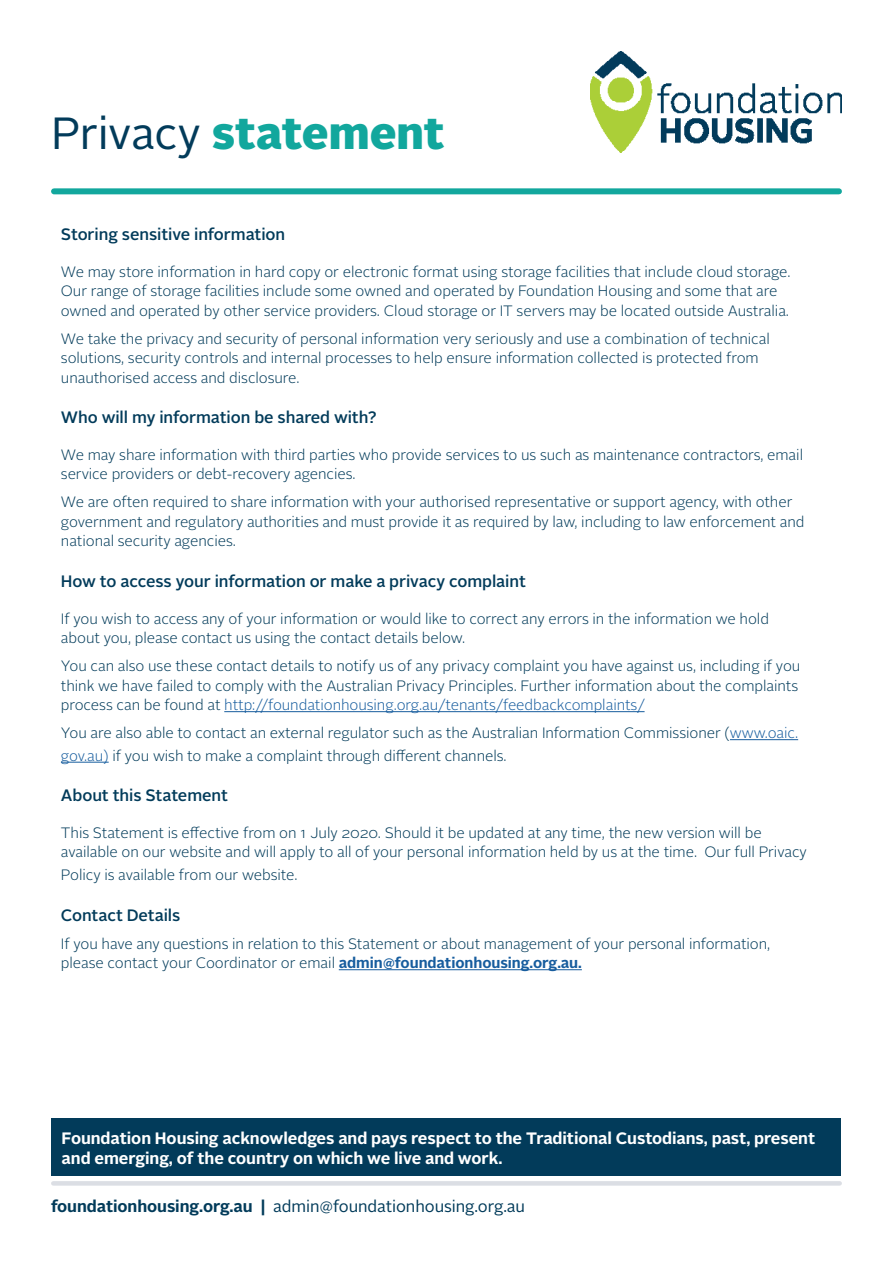
<style>
.page{position:relative;width:893px;height:1263px;background:#fff}
.page>*{position:absolute;margin:0;border:0;box-sizing:border-box;transform-origin:0 0}
.Title_Small{font:900 45px "Alright Sans";letter-spacing:-.005em;color:#12a79d}
.t1{font:500 16.5px "Alright Sans";letter-spacing:-.005em;color:#023b5a}
.Body{font:700 16.5px/19.5px "Alright Sans";letter-spacing:-.005em;color:#fff}
.t2{font:16.5px "Alright Sans";letter-spacing:-.005em;color:#023b5a}
.Body-2{font:300 15px/19.5px "Alright Sans";letter-spacing:-.005em;color:#023b5a}
.s1{font-weight:400;color:#023b5a}
.s2{color:#175d9e}
.s3{font-weight:700;color:#175d9e}
.s4{font-weight:700}
</style>
<div class="page">
<div style="left:54px;top:188px;width:785px;height:6px;background:#12a79d"></div>
<img style="left:591px;top:52px;width:251px;height:101px">
<hr style="left:53px;top:1181px;width:787px;height:4px;background:#dbdee4">
<hr style="left:224px;top:711px;width:421px;height:1px;background:#175d9e">
<hr style="left:730px;top:739px;width:68px;height:1px;background:#175d9e">
<hr style="left:61px;top:762px;width:48px;height:1px;background:#175d9e">
<hr style="left:339px;top:969px;width:243px;height:1px;background:#175d9e">
<div style="left:52px;top:1118px;width:789px;height:57px;background:#023b5a"></div>
<p class="Title_Small" style="left:51px;top:101px;width:395px"><span class="s1">Privacy</span> statement</p>
<h2 class="t1" style="left:61px;top:223px;width:226px">Storing sensitive information</h2>
<p class="Body-2" style="left:61px;top:262px;width:731px">We may store information in hard copy or electronic format using storage facilities that include cloud storage.<br>Our range of storage facilities include some owned and operated by Foundation Housing and some that are owned and operated by other service providers. Cloud storage or IT servers may be located outside Australia.</p>
<p class="Body-2" style="left:61px;top:329px;width:710px">We take the privacy and security of personal information very seriously and use a combination of technical solutions, security controls and internal processes to help ensure information collected is protected from unauthorised access and disclosure.</p>
<h2 class="t1" style="left:61px;top:406px;width:317px">Who will my information be shared with?</h2>
<p class="Body-2" style="left:61px;top:445px;width:744px">We may share information with third parties who provide services to us such as maintenance contractors, email service providers or debt-recovery agencies.</p>
<p class="Body-2" style="left:61px;top:493px;width:745px">We are often required to share information with your authorised representative or support agency, with other government and regulatory authorities and must provide it as required by law, including to law enforcement and national security agencies.</p>
<h2 class="t1" style="left:61px;top:570px;width:466px">How to access your information or make a privacy complaint</h2>
<p class="Body-2" style="left:61px;top:609px;width:710px">If you wish to access any of your information or would like to correct any errors in the information we hold about you, please contact us using the contact details below.</p>
<p class="Body-2" style="left:61px;top:656px;width:741px">You can also use these contact details to notify us of any privacy complaint you have against us, including if you think we have failed to comply with the Australian Privacy Principles. Further information about the complaints process can be found at <span class="s2">http://foundationhousing.org.au/tenants/feedbackcomplaints/</span></p>
<p class="Body-2" style="left:61px;top:722px;width:739px;line-height:22.5px">You are also able to contact an external regulator such as the Australian Information Commissioner (<span class="s2">www.oaic. gov.au)</span> if you wish to make a complaint through different channels.</p>
<h2 class="t1" style="left:61px;top:784px;width:169px">About this Statement</h2>
<p class="Body-2" style="left:61px;top:823px;width:747px">This Statement is effective from on 1 July 2020. Should it be updated at any time, the new version will be available on our website and will apply to all of your personal information held by us at the time. Our full Privacy</p>
<p class="Body-2" style="left:61px;top:865px;width:238px">Policy is available from our website.</p>
<h2 class="t1" style="left:61px;top:903px;width:121px">Contact Details</h2>
<p class="Body-2" style="left:61px;top:934px;width:711px">If you have any questions in relation to this Statement or about management of your personal information, please contact your Coordinator or email <span class="s3">admin@foundationhousing.org.au.</span></p>
<p class="Body" style="left:62px;top:1129px;width:755px">Foundation Housing acknowledges and pays respect to the Traditional Custodians, past, present and emerging, of the country on which we live and work.</p>
<p class="t2" style="left:51px;top:1195px;width:475px"><span class="s4">foundationhousing.org.au |</span> admin@foundationhousing.org.au</p>
</div>
